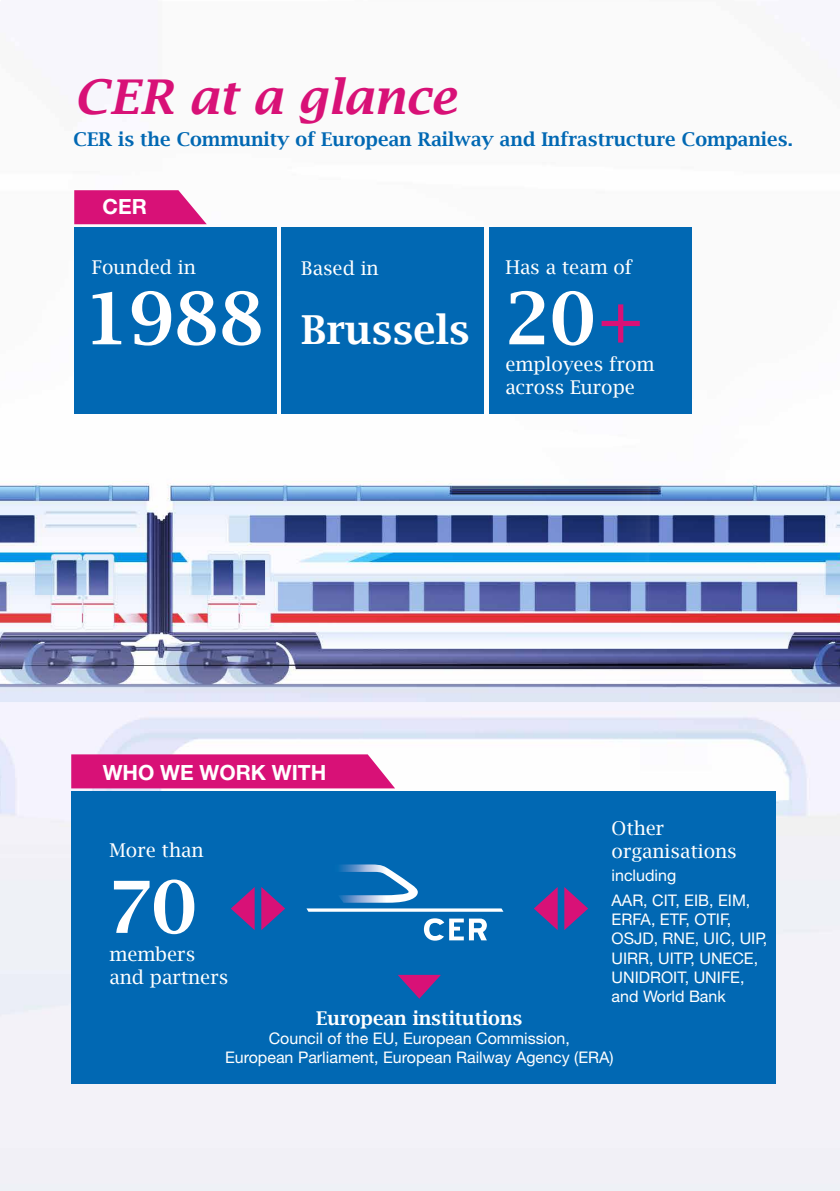
<style>
.page{position:relative;width:840px;height:1191px;background:#fff}
.page>*{position:absolute;margin:0;border:0;box-sizing:border-box;transform-origin:0 0}
.t1{font:600 72px "Lucida Bright";color:#fff}
.t2{font:italic 600 48px "Lucida Bright";color:#d81177}
.t3{font:600 40px "Lucida Bright";color:#fff}
.t4{font:700 21px "Helvetica Neue LT Std";color:#fff}
.Style_de_paragraphe{font:19px/22.8px "Lucida Bright";color:#fff}
.t5{font:600 19px "Lucida Bright";color:#0168b3}
.t6{font:600 19px "Lucida Bright";color:#fff}
.Style_de_paragraphe-2{font:16px/19.2px "Helvetica Neue LT Std";color:#fff}
.s1{color:#d81177}
</style>
<div class="page">
<img style="left:0;top:224px;width:839px;height:967px">
<div style="left:71px;top:791px;width:704px;height:293px;background:#0168b3"></div>
<svg style="left:71px;top:754px;width:324px;height:34px;background:#d91d7e"></svg>
<svg style="left:261px;top:887px;width:24px;height:43px"></svg>
<svg style="left:231px;top:887px;width:23px;height:43px"></svg>
<svg style="left:564px;top:887px;width:24px;height:43px"></svg>
<svg style="left:534px;top:887px;width:23px;height:43px"></svg>
<svg style="left:74px;top:190px;width:133px;height:34px;background:#dc2c86"></svg>
<div style="left:74px;top:227px;width:203px;height:187px;background:#0168b3"></div>
<div style="left:281px;top:227px;width:203px;height:187px;background:#0168b3"></div>
<div style="left:488px;top:227px;width:203px;height:187px;background:#0168b3"></div>
<svg style="left:339px;top:864px;width:78px;height:38px"></svg>
<svg style="left:306px;top:908px;width:197px;height:3px"></svg>
<svg style="left:423px;top:918px;width:63px;height:22px"></svg>
<svg style="left:398px;top:975px;width:42px;height:23px"></svg>
<p class="t2" style="left:74px;top:69px;width:384px">CER at a glance</p>
<p class="t5" style="left:74px;top:129px;width:720px">CER is the Community of European Railway and Infrastructure Companies.</p>
<p class="t4" style="left:103px;top:194px;width:46px">CER</p>
<p class="Style_de_paragraphe" style="left:92px;top:256px;width:105px">Founded in</p>
<p class="t1" style="left:84px;top:277px;width:181px">1988</p>
<p class="Style_de_paragraphe" style="left:301px;top:257px;width:79px">Based in</p>
<p class="t3" style="left:301px;top:307px;width:170px">Brussels</p>
<p class="Style_de_paragraphe" style="left:505px;top:256px;width:129px">Has a team of</p>
<p class="t1" style="left:505px;top:277px;width:139px">20<span class="s1">+</span></p>
<p class="Style_de_paragraphe" style="left:505px;top:353px;width:151px">employees from across Europe</p>
<p class="t4" style="left:103px;top:759px;width:225px">WHO WE WORK WITH</p>
<p class="Style_de_paragraphe" style="left:109px;top:839px;width:95px">More than</p>
<p class="t1" style="left:107px;top:866px;width:91px">70</p>
<p class="Style_de_paragraphe" style="left:109px;top:943px;width:120px">members and partners</p>
<p class="Style_de_paragraphe" style="left:611px;top:817px;width:127px">Other organisations</p>
<p class="Style_de_paragraphe-2" style="left:611px;top:865px;width:66px">including</p>
<p class="Style_de_paragraphe-2" style="left:611px;top:890px;width:157px">AAR, CIT, EIB, EIM,<br>ERFA, ETF, OTIF,<br>OSJD, RNE, UIC, UIP,<br>UIRR, UITP, UNECE,<br>UNIDROIT, UNIFE, and World Bank</p>
<p class="t6" style="left:316px;top:1007px;width:207px">European institutions</p>
<p class="Style_de_paragraphe-2" style="left:225px;top:1028px;width:390px;text-align:center">Council of the EU, European Commission,<br>European Parliament, European Railway Agency (ERA)</p>
</div>
